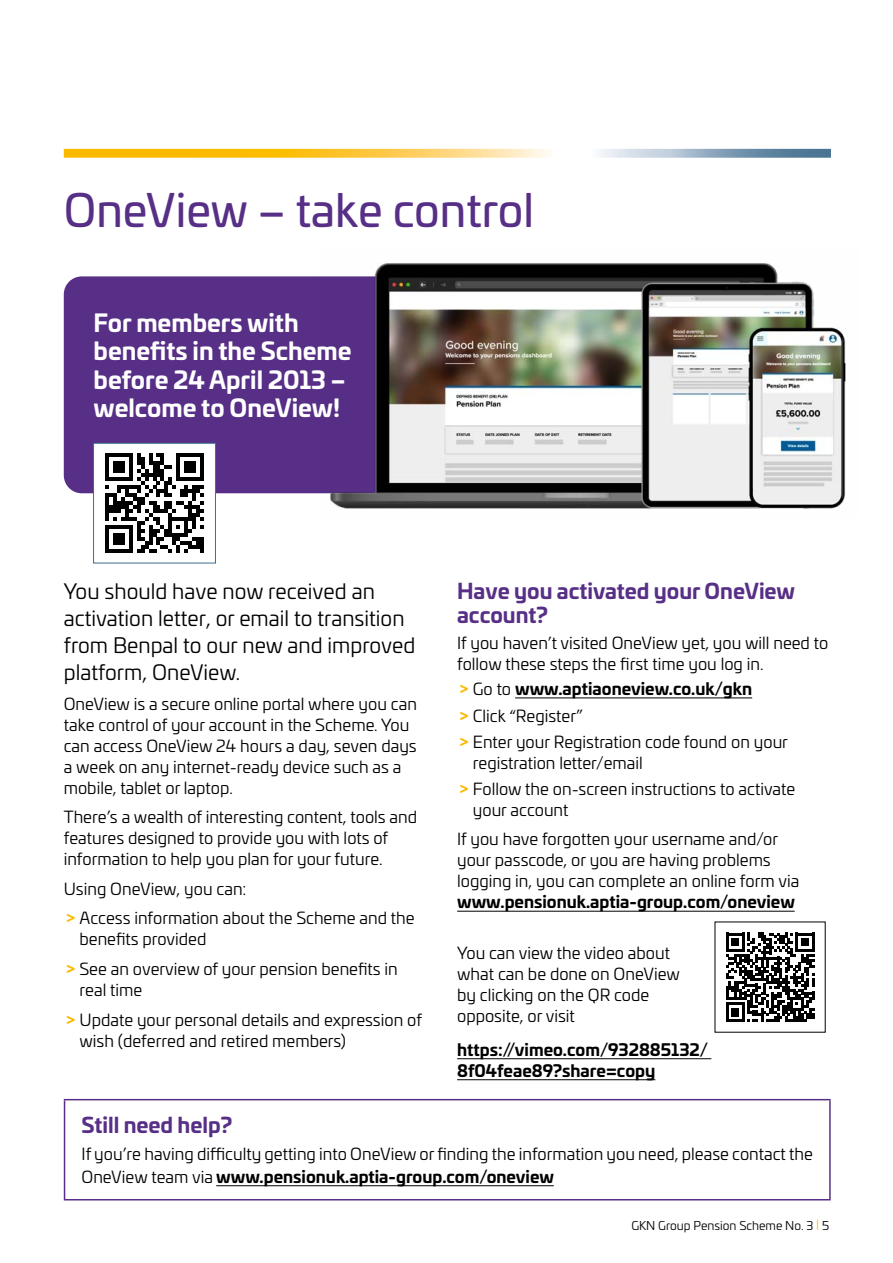
<style>
.page{position:relative;width:893px;height:1263px;background:#fff}
.page>*{position:absolute;margin:0;border:0;box-sizing:border-box;transform-origin:0 0}
.t1{font:45px "Univia Pro";color:#572f86}
.t2{font:700 24px/28.5px "Univia Pro";color:#fff}
.t3{font:21px/27px "Univia Pro";color:#000}
.t4{font:700 21px/24px "Univia Pro";color:#572f86}
.t5{font:16.5px/21px "Univia Pro";color:#000}
.t6{font:700 16.5px/21px "Univia Pro";color:#000}
.t7{font:12px "Univia Pro";color:#000}
.s1{font-weight:500;color:#fbba00}
.s2{font-weight:700}
.s3{color:#fbba00}
</style>
<div class="page">
<svg style="left:67px;top:152px;width:761px;height:3px;background:#ddc370"></svg>
<div style="left:64px;top:149px;width:767px;height:9px;border:2px solid #fff"></div>
<div style="left:64px;top:276px;width:653px;height:217px;background:#572f86;border-radius:18px"></div>
<hr style="left:515px;top:697px;width:237px;height:1px;background:#000">
<hr style="left:457px;top:911px;width:338px;height:1px;background:#000">
<hr style="left:457px;top:1058px;width:254px;height:1px;background:#000">
<hr style="left:457px;top:1079px;width:198px;height:1px;background:#000">
<div style="left:94px;top:443px;width:121px;height:120px;background:#fff"></div>
<hr style="left:105px;top:453px;width:4px;height:24px;background:#000">
<hr style="left:113px;top:461px;width:4px;height:12px;background:#000">
<hr style="left:117px;top:461px;width:4px;height:12px;background:#000">
<hr style="left:121px;top:461px;width:4px;height:12px;background:#000">
<svg style="left:109px;top:453px;width:20px;height:4px"></svg>
<hr style="left:129px;top:453px;width:4px;height:24px;background:#000">
<hr style="left:137px;top:453px;width:4px;height:12px;background:#000">
<hr style="left:141px;top:457px;width:4px;height:12px;background:#000">
<hr style="left:149px;top:453px;width:4px;height:12px;background:#000">
<hr style="left:153px;top:461px;width:3px;height:16px;background:#000">
<svg style="left:156px;top:453px;width:4px;height:4px"></svg>
<hr style="left:156px;top:461px;width:4px;height:16px;background:#000">
<hr style="left:160px;top:453px;width:4px;height:12px;background:#000">
<hr style="left:176px;top:453px;width:4px;height:24px;background:#000">
<hr style="left:184px;top:461px;width:4px;height:12px;background:#000">
<hr style="left:188px;top:461px;width:4px;height:12px;background:#000">
<hr style="left:192px;top:461px;width:4px;height:12px;background:#000">
<svg style="left:180px;top:453px;width:20px;height:4px"></svg>
<hr style="left:200px;top:453px;width:4px;height:24px;background:#000">
<svg style="left:105px;top:465px;width:99px;height:88px"></svg>
<div style="left:93px;top:443px;width:123px;height:120px;border:1px solid #3c6e90"></div>
<img style="left:320px;top:263px;width:526px;height:246px">
<hr style="left:64px;top:1099px;width:767px;height:1px;background:#572f86">
<hr style="left:64px;top:1100px;width:1px;height:99px;background:#572f86">
<hr style="left:829px;top:1100px;width:2px;height:99px;background:#572f86">
<hr style="left:64px;top:1199px;width:767px;height:1px;background:#572f86">
<hr style="left:216px;top:1185px;width:338px;height:1px;background:#000">
<svg style="left:726px;top:933px;width:88px;height:88px"></svg>
<h1 class="t1" style="left:64px;top:177px;width:472px">OneView – take control</h1>
<h2 class="t2" style="left:94px;top:307px;width:260px">For members with benefits in the Scheme before 24 April 2013 – welcome to OneView!</h2>
<p class="t3" style="left:64px;top:577px;width:353px">You should have now received an activation letter, or email to transition from Benpal to our new and improved platform, OneView.</p>
<p class="t5" style="left:64px;top:693px;width:355px">OneView is a secure online portal where you can take control of your account in the Scheme. You can access OneView 24 hours a day, seven days a week on any internet-ready device such as a mobile, tablet or laptop.</p>
<p class="t5" style="left:64px;top:806px;width:355px">There’s a wealth of interesting content, tools and features designed to provide you with lots of information to help you plan for your future.</p>
<p class="t5" style="left:64px;top:873px;width:352px;line-height:29.5px">Using OneView, you can:<br><span class="s1">&gt;</span> Access information about the Scheme and the</p>
<p class="t5" style="left:66px;top:924px;width:333px;line-height:29.5px;text-indent:13px">benefits provided<br><span class="s1">&gt;</span> See an overview of your pension benefits in</p>
<p class="t5" style="left:66px;top:974px;width:357px;line-height:29.5px;text-indent:13px">real time<br><span class="s1">&gt;</span> Update your personal details and expression of</p>
<p class="t5" style="left:80px;top:1029px;width:268px">wish (deferred and retired members)</p>
<p class="t4" style="left:457px;top:578px;width:339px">Have you activated your OneView account?</p>
<p class="t5" style="left:457px;top:631px;width:373px">If you haven’t visited OneView yet, you will need to follow these steps the first time you log in.</p>
<p class="t5" style="left:459px;top:675px;width:330px;line-height:26.7px"><span class="s1">&gt;</span> Go to <span class="s2">www.aptiaoneview.co.uk/gkn<br></span><span class="s1">&gt;</span> Click “Register”<br><span class="s1">&gt;</span> Enter your Registration code found on your</p>
<p class="t5" style="left:459px;top:750px;width:337px;line-height:25.2px;text-indent:13px">registration letter/email<br><span class="s1">&gt;</span> Follow the on-screen instructions to activate</p>
<p class="t5" style="left:457px;top:794px;width:323px;line-height:29.5px;text-indent:16px">your account<br>If you have forgotten your username and/or</p>
<p class="t5" style="left:457px;top:849px;width:344px">your passcode, or you are having problems logging in, you can complete an online form via</p>
<p class="t6" style="left:457px;top:890px;width:339px">www.pensionuk.aptia-group.com/oneview</p>
<p class="t5" style="left:457px;top:942px;width:224px">You can view the video about what can be done on OneView by clicking on the QR code opposite, or visit</p>
<p class="t6" style="left:457px;top:1038px;width:252px">https://vimeo.com/932885132/<br>8f04feae89?share=copy</p>
<p class="t4" style="left:82px;top:1112px;width:152px">Still need help?</p>
<p class="t5" style="left:82px;top:1142px;width:733px;line-height:22.5px">If you’re having difficulty getting into OneView or finding the information you need, please contact the<br>OneView team via <span class="s2">www.pensionuk.aptia-group.com/oneview</span></p>
<p class="t7" style="left:631px;top:1217px;width:199px">GKN Group Pension Scheme No. 3 <span class="s3">|</span> 5</p>
</div>
